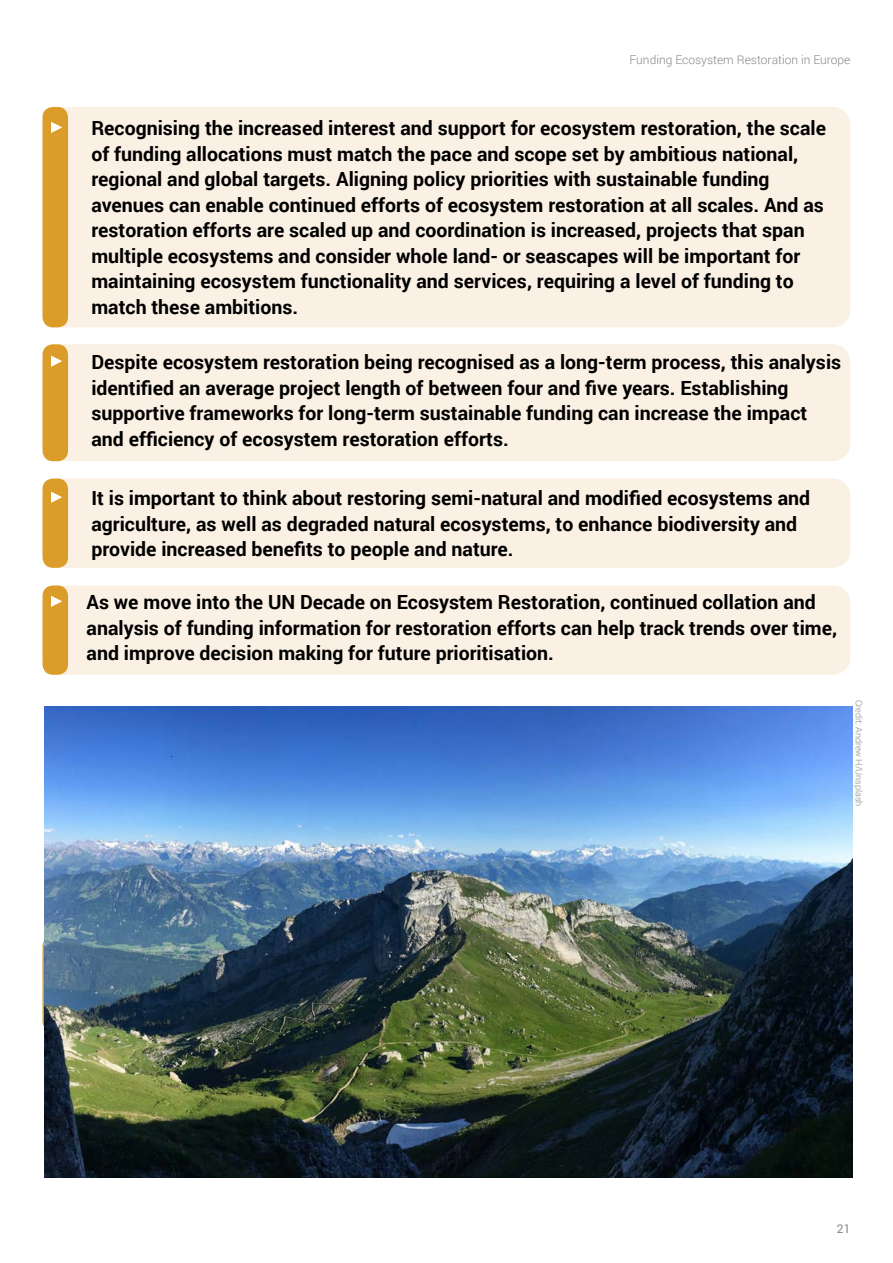
<style>
.page{position:relative;width:893px;height:1263px;background:#fff}
.page>*{position:absolute;margin:0;border:0;box-sizing:border-box;transform-origin:0 0}
.t1{font:700 19.5px/25.5px "Roboto";color:#000}
.t2{font:300 12px "Roboto";color:#898888}
.t3{font:12px "Roboto";color:#898888}
.t4{font:300 9px "Roboto";color:#898888}
</style>
<div class="page">
<div style="left:43px;top:344px;width:807px;height:117px;background:#faf0e3;border-radius:18px"></div>
<div style="left:43px;top:344px;width:25px;height:117px;background:#db9c2a;border-radius:11px"></div>
<div style="left:43px;top:107px;width:807px;height:220px;background:#faf0e3;border-radius:18px"></div>
<div style="left:43px;top:478px;width:807px;height:90px;background:#faf0e3;border-radius:18px"></div>
<div style="left:43px;top:585px;width:807px;height:90px;background:#faf0e3;border-radius:18px"></div>
<div style="left:43px;top:107px;width:25px;height:220px;background:#db9c2a;border-radius:11px"></div>
<div style="left:43px;top:478px;width:25px;height:90px;background:#db9c2a;border-radius:11px"></div>
<div style="left:43px;top:585px;width:25px;height:90px;background:#db9c2a;border-radius:11px"></div>
<svg style="left:43px;top:936px;width:25px;height:96px"></svg>
<svg style="left:51px;top:122px;width:11px;height:11px"></svg>
<svg style="left:51px;top:355px;width:11px;height:12px"></svg>
<svg style="left:51px;top:492px;width:11px;height:11px"></svg>
<svg style="left:51px;top:596px;width:11px;height:11px"></svg>
<img style="left:45px;top:707px;width:808px;height:471px">
<p class="t2" style="left:629px;top:51px;width:222px">Funding Ecosystem Restoration in Europe</p>
<p class="t1" style="left:91px;top:115px;width:736px">Recognising the increased interest and support for ecosystem restoration, the scale of funding allocations must match the pace and scope set by ambitious national, regional and global targets. Aligning policy priorities with sustainable funding avenues can enable continued efforts of ecosystem restoration at all scales. And as restoration efforts are scaled up and coordination is increased, projects that span multiple ecosystems and consider whole land- or seascapes will be important for maintaining ecosystem functionality and services, requiring a level of funding to match these ambitions.</p>
<p class="t1" style="left:91px;top:349px;width:751px">Despite ecosystem restoration being recognised as a long-term process, this analysis identified an average project length of between four and five years. Establishing supportive frameworks for long-term sustainable funding can increase the impact and efficiency of ecosystem restoration efforts.</p>
<p class="t1" style="left:91px;top:485px;width:720px">It is important to think about restoring semi-natural and modified ecosystems and agriculture, as well as degraded natural ecosystems, to enhance biodiversity and provide increased benefits to people and nature.</p>
<p class="t1" style="left:87px;top:589px;width:752px">As we move into the UN Decade on Ecosystem Restoration, continued collation and analysis of funding information for restoration efforts can help track trends over time, and improve decision making for future prioritisation.</p>
<p class="t4" style="left:865px;top:699px;width:108px;rotate:90deg">Credit: Andrew H/Unsplash</p>
<p class="t3" style="left:837px;top:1220px;width:15px">21</p>
</div>
